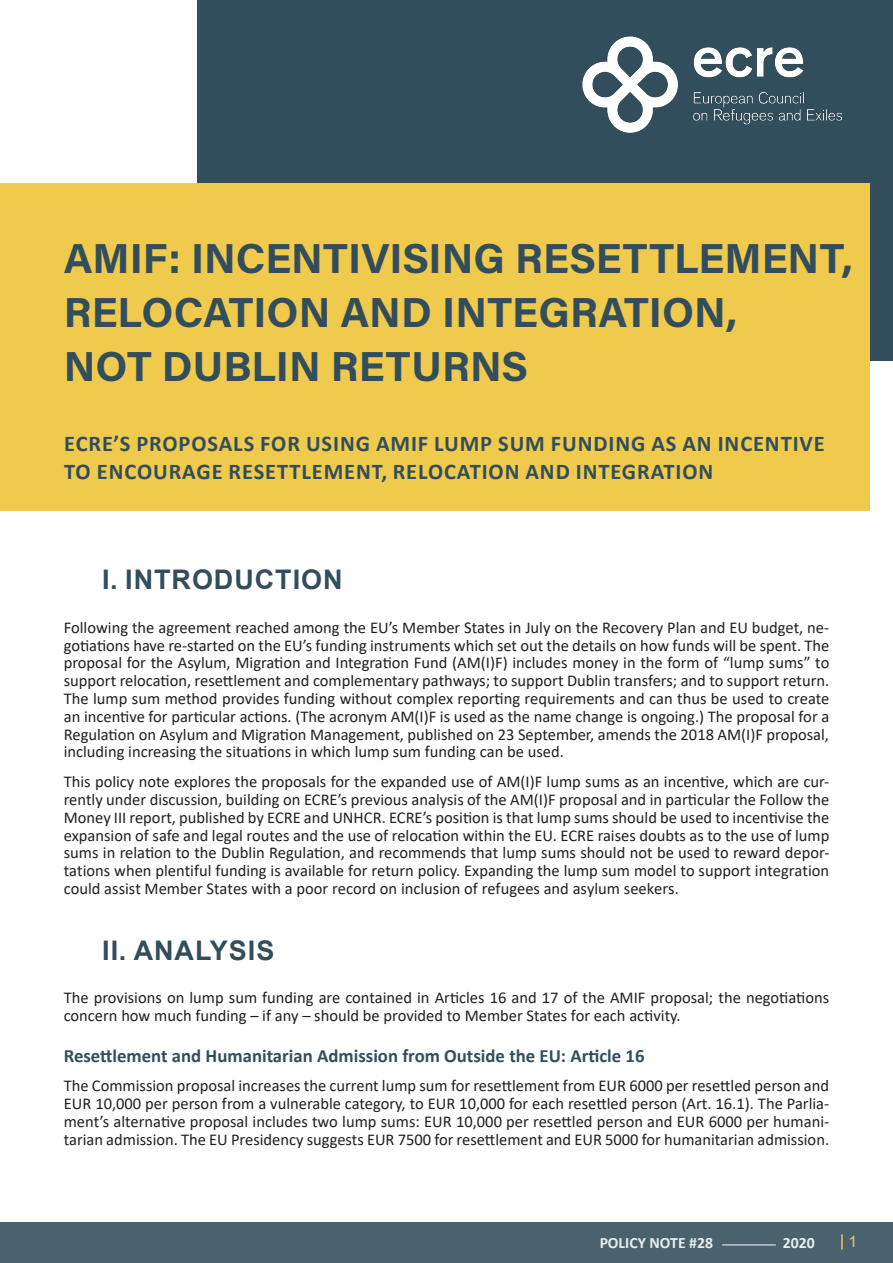
<style>
.page{position:relative;width:893px;height:1263px;background:#fff}
.page>*{position:absolute;margin:0;border:0;box-sizing:border-box;transform-origin:0 0}
.Heading_1{font:42px/54px "Acumin Variable Concept";letter-spacing:.04em;color:#324e5c}
.t1{font:700 27px "Arial";letter-spacing:.035em;color:#324e5c}
.Heading_1-2{font:700 22.5px/28.5px "Calibri";letter-spacing:.04em;color:#324e5c}
.t2{font:700 18.75px "Calibri";color:#324e5c}
.t3{font:16.5px/17.9px "Calibri";color:#231f20;text-align:justify}
.t4{font:700 15.75px "Calibri";color:#fff}
.t5{font:15.75px "Arial";color:#f0ca4d}
</style>
<div class="page">
<div style="left:0;top:1222px;width:893px;height:41px;background:#49626e"></div>
<hr style="left:722px;top:1244px;width:54px;height:1px;background:#fff">
<svg style="left:841px;top:1234px;width:2px;height:15px"></svg>
<div style="left:198px;top:0;width:695px;height:360px;background:#324e5c"></div>
<div style="left:0;top:183px;width:870px;height:327px;background:#f0ca4d"></div>
<img style="left:582px;top:36px;width:260px;height:97px">
<p class="Heading_1" style="left:64px;top:230px;width:786px">AMIF: INCENTIVISING RESETTLEMENT,<br>RELOCATION AND INTEGRATION,<br>NOT DUBLIN RETURNS</p>
<p class="Heading_1-2" style="left:64px;top:429px;width:762px">ECRE’S PROPOSALS FOR USING AMIF LUMP SUM FUNDING AS AN INCENTIVE<br>TO ENCOURAGE RESETTLEMENT, RELOCATION AND INTEGRATION</p>
<p class="t1" style="left:102px;top:561px;width:242px">I. INTRODUCTION</p>
<p class="t3" style="left:64px;top:618px;width:767px">Following the agreement reached among the EU’s Member States in July on the Recovery Plan and EU budget, ne&shy;gotiations have re-started on the EU’s funding instruments which set out the details on how funds will be spent. The proposal for the Asylum, Migration and Integration Fund (AM(I)F) includes money in the form of “lump sums” to support relocation, resettlement and complementary pathways; to support Dublin transfers; and to support return.<br>The lump sum method provides funding without complex reporting requirements and can thus be used to create an incentive for particular actions. (The acronym AM(I)F is used as the name change is ongoing.) The proposal for a Regulation on Asylum and Migration Management, published on 23 September, amends the 2018 AM(I)F proposal, including increasing the situations in which lump sum funding can be used.</p>
<p class="t3" style="left:64px;top:772px;width:767px">This policy note explores the proposals for the expanded use of AM(I)F lump sums as an incentive, which are cur&shy;rently under discussion, building on ECRE’s previous analysis of the AM(I)F proposal and in particular the Follow the Money III report, published by ECRE and UNHCR. ECRE’s position is that lump sums should be used to incentivise the expansion of safe and legal routes and the use of relocation within the EU. ECRE raises doubts as to the use of lump sums in relation to the Dublin Regulation, and recommends that lump sums should not be used to reward depor&shy;tations when plentiful funding is available for return policy. Expanding the lump sum model to support integration could assist Member States with a poor record on inclusion of refugees and asylum seekers.</p>
<p class="t1" style="left:102px;top:931px;width:174px">II. ANALYSIS</p>
<p class="t3" style="left:64px;top:988px;width:767px">The provisions on lump sum funding are contained in Articles 16 and 17 of the AMIF proposal; the negotiations concern how much funding – if any – should be provided to Member States for each activity.</p>
<p class="t2" style="left:64px;top:1042px;width:582px">Resettlement and Humanitarian Admission from Outside the EU: Article 16</p>
<p class="t3" style="left:64px;top:1077px;width:767px">The Commission proposal increases the current lump sum for resettlement from EUR 6000 per resettled person and EUR 10,000 per person from a vulnerable category, to EUR 10,000 for each resettled person (Art. 16.1). The Parlia&shy;ment’s alternative proposal includes two lump sums: EUR 10,000 per resettled person and EUR 6000 per humani&shy;tarian admission. The EU Presidency suggests EUR 7500 for resettlement and EUR 5000 for humanitarian admission.</p>
<p class="t4" style="left:600px;top:1232px;width:115px">POLICY NOTE #28</p>
<p class="t4" style="left:783px;top:1232px;width:33px">2020</p>
<p class="t5" style="left:848px;top:1230px;width:10px">1</p>
</div>
